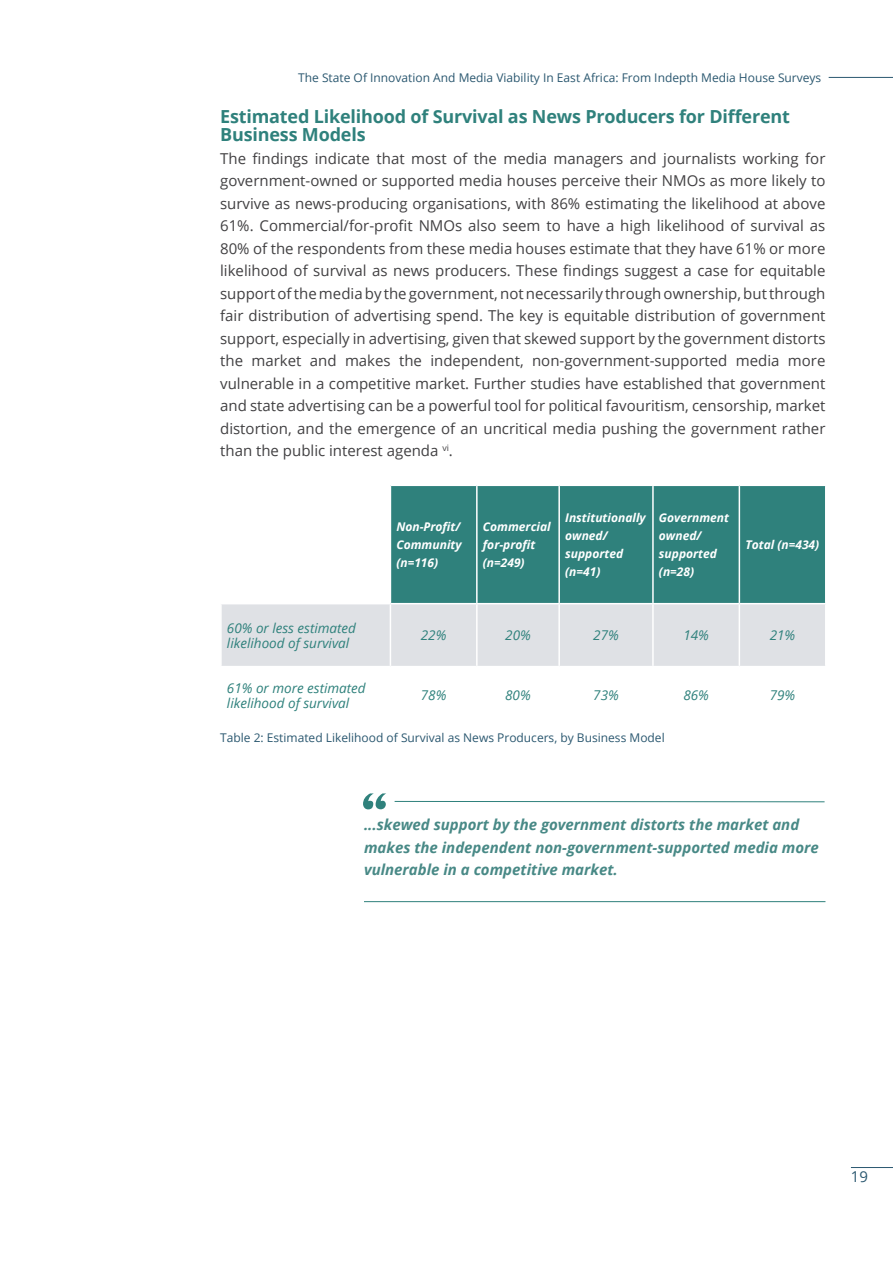
<style>
.page{position:relative;width:893px;height:1263px;background:#fff}
.page>*{position:absolute;margin:0;border:0;box-sizing:border-box;transform-origin:0 0}
.t1{font:700 18px/18px "Open Sans";letter-spacing:-.01em;color:#2f817c}
.t2{font:15px/22.5px "Open Sans";color:#414042;text-align:justify}
.t3{font:italic 700 15px/22.5px "Open Sans";color:#488986}
.t4{font:15px "Open Sans";color:#2b5870}
.t5{font:italic 13.5px/15px "Open Sans";color:#2f817c}
.t6{font:12px "Open Sans";color:#2b5870}
.t7{font:italic 700 12px/18px "Open Sans";color:#fff}
</style>
<div class="page">
<hr style="left:829px;top:77px;width:64px;height:1px;background:#2b5870">
<hr style="left:851px;top:1167px;width:42px;height:1px;background:#2b5870">
<div style="left:391px;top:486px;width:434px;height:117px;background:#2f817c"></div>
<div style="left:222px;top:604px;width:603px;height:62px;background:#dfe1e5"></div>
<hr style="left:476px;top:486px;width:2px;height:117px;background:#fff">
<hr style="left:558px;top:486px;width:2px;height:117px;background:#fff">
<hr style="left:652px;top:486px;width:2px;height:117px;background:#fff">
<hr style="left:739px;top:486px;width:1px;height:117px;background:#fff">
<hr style="left:390px;top:604px;width:1px;height:62px;background:#fff">
<hr style="left:476px;top:604px;width:2px;height:62px;background:#fff">
<hr style="left:558px;top:604px;width:2px;height:62px;background:#fff">
<hr style="left:652px;top:604px;width:2px;height:62px;background:#fff">
<hr style="left:739px;top:604px;width:1px;height:62px;background:#fff">
<hr style="left:364px;top:901px;width:461px;height:1px;background:#2f817c">
<svg style="left:363px;top:793px;width:23px;height:16px"></svg>
<hr style="left:395px;top:801px;width:430px;height:1px;background:#2f817c">
<p class="t6" style="left:298px;top:69px;width:525px">The State Of Innovation And Media Viability In East Africa: From Indepth Media House Surveys</p>
<p class="t1" style="left:220px;top:107px;width:571px">Estimated Likelihood of Survival as News Producers for Different<br>Business Models</p>
<p class="t2" style="left:220px;top:146px;width:607px">The findings indicate that most of the media managers and journalists working for government-owned or supported media houses perceive their NMOs as more likely to survive as news-producing organisations, with 86% estimating the likelihood at above 61%. Commercial/for-profit NMOs also seem to have a high likelihood of survival as 80% of the respondents from these media houses estimate that they have 61% or more likelihood of survival as news producers. These findings suggest a case for equitable support of the media by the government, not necessarily through ownership, but through fair distribution of advertising spend. The key is equitable distribution of government support, especially in advertising, given that skewed support by the government distorts the market and makes the independent, non-government-supported media more vulnerable in a competitive market. Further studies have established that government and state advertising can be a powerful tool for political favouritism, censorship, market distortion, and the emergence of an uncritical media pushing the government rather than the public interest agenda <sup>vi</sup>.</p>
<p class="t7" style="left:396px;top:517px;width:67px;text-align:justify">Non-Profit/ Community (n=116)</p>
<p class="t7" style="left:483px;top:517px;width:69px">Commercial for-profit (n=249)</p>
<p class="t7" style="left:565px;top:508px;width:82px">Institutionally owned/ supported (n=41)</p>
<p class="t7" style="left:659px;top:508px;width:72px">Government owned/ supported (n=28)</p>
<p class="t7" style="left:745px;top:535px;width:75px">Total (n=434)</p>
<p class="t5" style="left:227px;top:620px;width:131px">60% or less estimated likelihood of survival</p>
<p class="t5" style="left:421px;top:627px;width:27px">22%</p>
<p class="t5" style="left:505px;top:627px;width:27px">20%</p>
<p class="t5" style="left:593px;top:627px;width:27px">27%</p>
<p class="t5" style="left:683px;top:627px;width:27px">14%</p>
<p class="t5" style="left:770px;top:627px;width:27px">21%</p>
<p class="t5" style="left:227px;top:680px;width:140px">61% or more estimated likelihood of survival</p>
<p class="t5" style="left:421px;top:687px;width:27px">78%</p>
<p class="t5" style="left:505px;top:687px;width:27px">80%</p>
<p class="t5" style="left:593px;top:687px;width:27px">73%</p>
<p class="t5" style="left:683px;top:687px;width:27px">86%</p>
<p class="t5" style="left:770px;top:687px;width:27px">79%</p>
<p class="t6" style="left:220px;top:729px;width:446px">Table 2: Estimated Likelihood of Survival as News Producers, by Business Model</p>
<p class="t3" style="left:364px;top:813px;width:456px">...skewed support by the government distorts the market and makes the independent non-government-supported media more vulnerable in a competitive market.</p>
<p class="t4" style="left:851px;top:1166px;width:19px">19</p>
</div>
